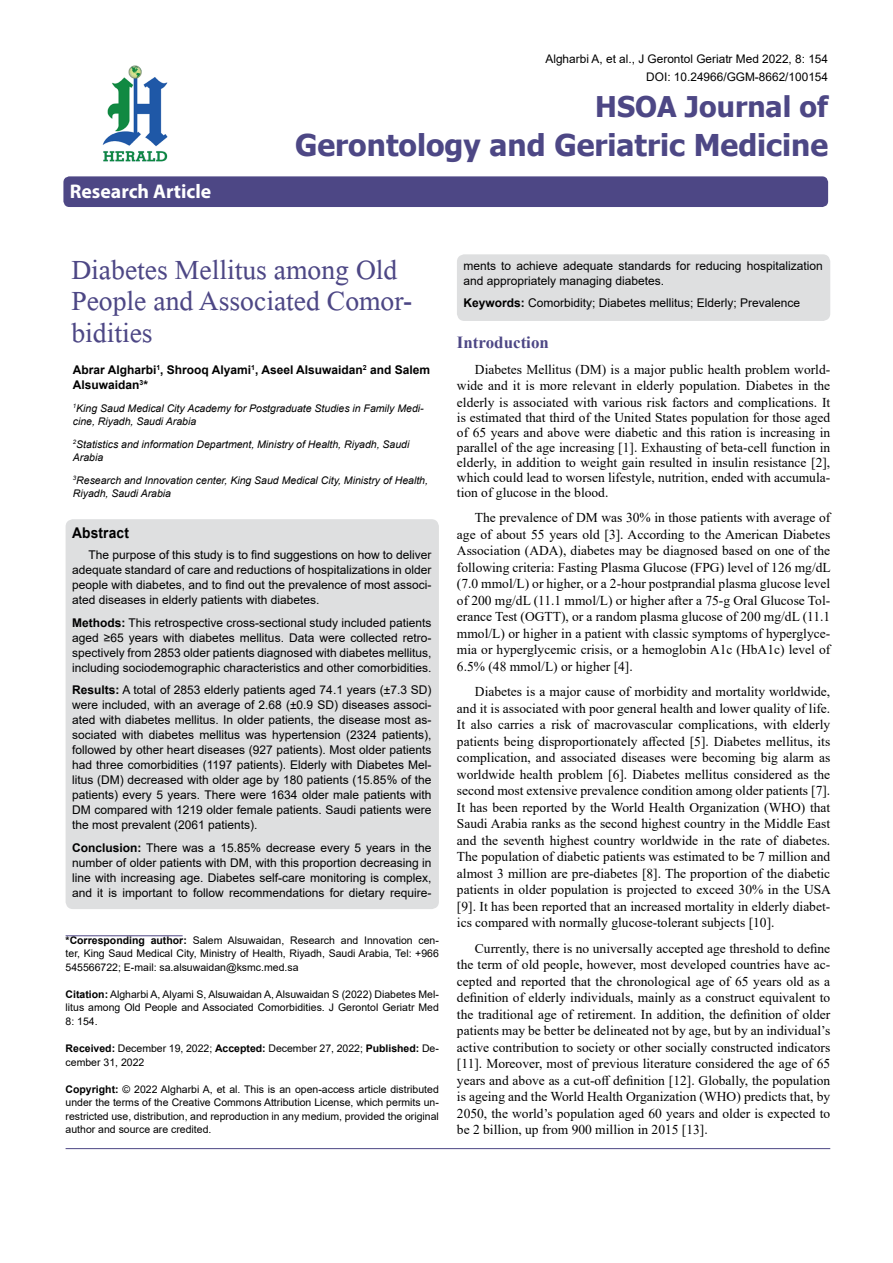
<style>
.page{position:relative;width:893px;height:1263px;background:#fff}
.page>*{position:absolute;margin:0;border:0;box-sizing:border-box;transform-origin:0 0}
.t1{font:41.25px/31.5px "Microsoft Himalaya";color:#4d4785}
.t2{font:700 30px "Tahoma";color:#4d4785}
.t3{font:700 28.5px "Tahoma";color:#4d4785}
.t4{font:700 19.8px "Myriad Hebrew";color:#fff}
.t5{font:700 16.95px "Times New Roman";color:#4d4785}
.t6{font:700 14.85px "Arial";letter-spacing:.015em;color:#000;scale:.93 1}
.t7{font:13.5px/16.5px "Times New Roman";color:#000;text-align:justify}
.t8{font:12px/15px "Arial";color:#000;text-align:justify}
.t9{font:700 12px/15px "Arial";color:#000}
.t10{font:11.85px/18px "Arial";color:#000;text-align:right}
.t11{font:10.5px/13.5px "Arial";color:#000;text-align:justify}
.t12{font:italic 10.5px/13.5px "Arial";color:#000}
.s1{font-weight:700}
</style>
<div class="page">
<div style="left:63px;top:176px;width:765px;height:31px;background:#4d4785;border-radius:6px"></div>
<hr style="left:66px;top:935px;width:117px;height:1px;background:#4d4785">
<img style="left:102px;top:65px;width:66px;height:97px">
<hr style="left:66px;top:1148px;width:764px;height:1px;background:#4d4785">
<div style="left:66px;top:519px;width:373px;height:390px;background:#dedfe0;border-radius:8px"></div>
<div style="left:457px;top:254px;width:373px;height:67px;background:#dedfe0;border-radius:8px"></div>
<h3 class="t4" style="left:70px;top:180px;width:143px">Research Article</h3>
<p class="t10" style="left:545px;top:49px;width:284px">Algharbi A, et al., J Gerontol Geriatr Med 2022, 8: 154<br>DOI: 10.24966/GGM-8662/100154</p>
<h3 class="t3" style="left:595px;top:87px;width:234px">HSOA Journal of</h3>
<h2 class="t2" style="left:295px;top:124px;width:535px">Gerontology and Geriatric Medicine</h2>
<h1 class="t1" style="left:71px;top:249px;width:342px">Diabetes Mellitus among Old<br>People and Associated Comor&shy;bidities</h1>
<p class="t9" style="left:73px;top:363px;width:359px">Abrar Algharbi<sup>1</sup>, Shrooq Alyami<sup>1</sup>, Aseel Alsuwaidan<sup>2</sup> and Salem<br>Alsuwaidan<sup>3</sup>*</p>
<p class="t12" style="left:73px;top:402px;width:352px"><sup>1</sup>King Saud Medical City Academy for Postgraduate Studies in Family Medi&shy;cine, Riyadh, Saudi Arabia</p>
<p class="t12" style="left:73px;top:438px;width:338px"><sup>2</sup>Statistics and information Department, Ministry of Health, Riyadh, Saudi<br>Arabia</p>
<p class="t12" style="left:73px;top:474px;width:357px"><sup>3</sup>Research and Innovation center, King Saud Medical City, Ministry of Health,<br>Riyadh, Saudi Arabia</p>
<p class="t6" style="left:72px;top:523px;width:63px">Abstract</p>
<p class="t8" style="left:72px;top:548px;width:361px;text-indent:16px">The purpose of this study is to find suggestions on how to deliver adequate standard of care and reductions of hospitalizations in older people with diabetes, and to find out the prevalence of most associ&shy;ated diseases in elderly patients with diabetes.</p>
<p class="t8" style="left:72px;top:615px;width:361px"><span class="s1">Methods:</span> This retrospective cross-sectional study included patients aged ≥65 years with diabetes mellitus. Data were collected retro&shy;spectively from 2853 older patients diagnosed with diabetes mellitus, including sociodemographic characteristics and other comorbidities.</p>
<p class="t8" style="left:72px;top:683px;width:361px"><span class="s1">Results:</span> A total of 2853 elderly patients aged 74.1 years (±7.3 SD) were included, with an average of 2.68 (±0.9 SD) diseases associ&shy;ated with diabetes mellitus. In older patients, the disease most as&shy;sociated with diabetes mellitus was hypertension (2324 patients), followed by other heart diseases (927 patients). Most older patients had three comorbidities (1197 patients). Elderly with Diabetes Mel&shy;litus (DM) decreased with older age by 180 patients (15.85% of the patients) every 5 years. There were 1634 older male patients with DM compared with 1219 older female patients. Saudi patients were the most prevalent (2061 patients).</p>
<p class="t8" style="left:72px;top:840px;width:361px"><span class="s1">Conclusion:</span> There was a 15.85% decrease every 5 years in the number of older patients with DM, with this proportion decreasing in line with increasing age. Diabetes self-care monitoring is complex, and it is important to follow recommendations for dietary require-</p>
<p class="t11" style="left:66px;top:933px;width:375px"><span class="s1">*Corresponding author:</span> Salem Alsuwaidan, Research and Innovation cen&shy;ter, King Saud Medical City, Ministry of Health, Riyadh, Saudi Arabia, Tel: +966<br>545566722; E-mail: sa.alsuwaidan@ksmc.med.sa</p>
<p class="t11" style="left:66px;top:987px;width:375px"><span class="s1">Citation:</span> Algharbi A, Alyami S, Alsuwaidan A, Alsuwaidan S (2022) Diabetes Mel&shy;litus among Old People and Associated Comorbidities. J Gerontol Geriatr Med 8: 154.</p>
<p class="t11" style="left:66px;top:1041px;width:375px"><span class="s1">Received:</span> December 19, 2022; <span class="s1">Accepted:</span> December 27, 2022; <span class="s1">Published:</span> De&shy;cember 31, 2022</p>
<p class="t11" style="left:66px;top:1082px;width:375px"><span class="s1">Copyright:</span> © 2022 Algharbi A, et al. This is an open-access article distributed under the terms of the Creative Commons Attribution License, which permits un&shy;restricted use, distribution, and reproduction in any medium, provided the original author and source are credited.</p>
<p class="t8" style="left:463px;top:258px;width:361px">ments to achieve adequate standards for reducing hospitalization and appropriately managing diabetes.</p>
<p class="t8" style="left:463px;top:295px;width:338px"><span class="s1">Keywords:</span> Comorbidity; Diabetes mellitus; Elderly; Prevalence</p>
<p class="t5" style="left:457px;top:330px;width:93px">Introduction</p>
<p class="t7" style="left:457px;top:361px;width:375px;text-indent:18px">Diabetes Mellitus (DM) is a major public health problem world&shy;wide and it is more relevant in elderly population. Diabetes in the elderly is associated with various risk factors and complications. It</p>
<p class="t7" style="left:457px;top:409px;width:375px;line-height:15px">is estimated that third of the United States population for those aged of 65 years and above were diabetic and this ration is increasing in parallel of the age increasing [1]. Exhausting of beta-cell function in elderly, in addition to weight gain resulted in insulin resistance [2], which could lead to worsen lifestyle, nutrition, ended with accumula&shy;tion of glucose in the blood.</p>
<p class="t7" style="left:457px;top:509px;width:375px;text-indent:18px">The prevalence of DM was 30% in those patients with average of age of about 55 years old [3]. According to the American Diabetes Association (ADA), diabetes may be diagnosed based on one of the following criteria: Fasting Plasma Glucose (FPG) level of 126 mg/dL (7.0 mmol/L) or higher, or a 2-hour postprandial plasma glucose level of 200 mg/dL (11.1 mmol/L) or higher after a 75-g Oral Glucose Tol&shy;erance Test (OGTT), or a random plasma glucose of 200 mg/dL (11.1 mmol/L) or higher in a patient with classic symptoms of hyperglyce&shy;mia or hyperglycemic crisis, or a hemoglobin A1c (HbA1c) level of 6.5% (48 mmol/L) or higher [4].</p>
<p class="t7" style="left:457px;top:683px;width:376px;text-indent:18px">Diabetes is a major cause of morbidity and mortality worldwide, and it is associated with poor general health and lower quality of life.<br>It also carries a risk of macrovascular complications, with elderly patients being disproportionately affected [5]. Diabetes mellitus, its complication, and associated diseases were becoming big alarm as worldwide health problem [6]. Diabetes mellitus considered as the second most extensive prevalence condition among older patients [7].<br>It has been reported by the World Health Organization (WHO) that Saudi Arabia ranks as the second highest country in the Middle East and the seventh highest country worldwide in the rate of diabetes.<br>The population of diabetic patients was estimated to be 7 million and almost 3 million are pre-diabetes [8]. The proportion of the diabetic patients in older population is projected to exceed 30% in the USA [9]. It has been reported that an increased mortality in elderly diabet&shy;ics compared with normally glucose-tolerant subjects [10].</p>
<p class="t7" style="left:457px;top:940px;width:375px;text-indent:18px">Currently, there is no universally accepted age threshold to define the term of old people, however, most developed countries have ac&shy;cepted and reported that the chronological age of 65 years old as a definition of elderly individuals, mainly as a construct equivalent to the traditional age of retirement. In addition, the definition of older patients may be better be delineated not by age, but by an individual’s active contribution to society or other socially constructed indicators [11]. Moreover, most of previous literature considered the age of 65 years and above as a cut-off definition [12]. Globally, the population is ageing and the World Health Organization (WHO) predicts that, by 2050, the world’s population aged 60 years and older is expected to be 2 billion, up from 900 million in 2015 [13].</p>
</div>
